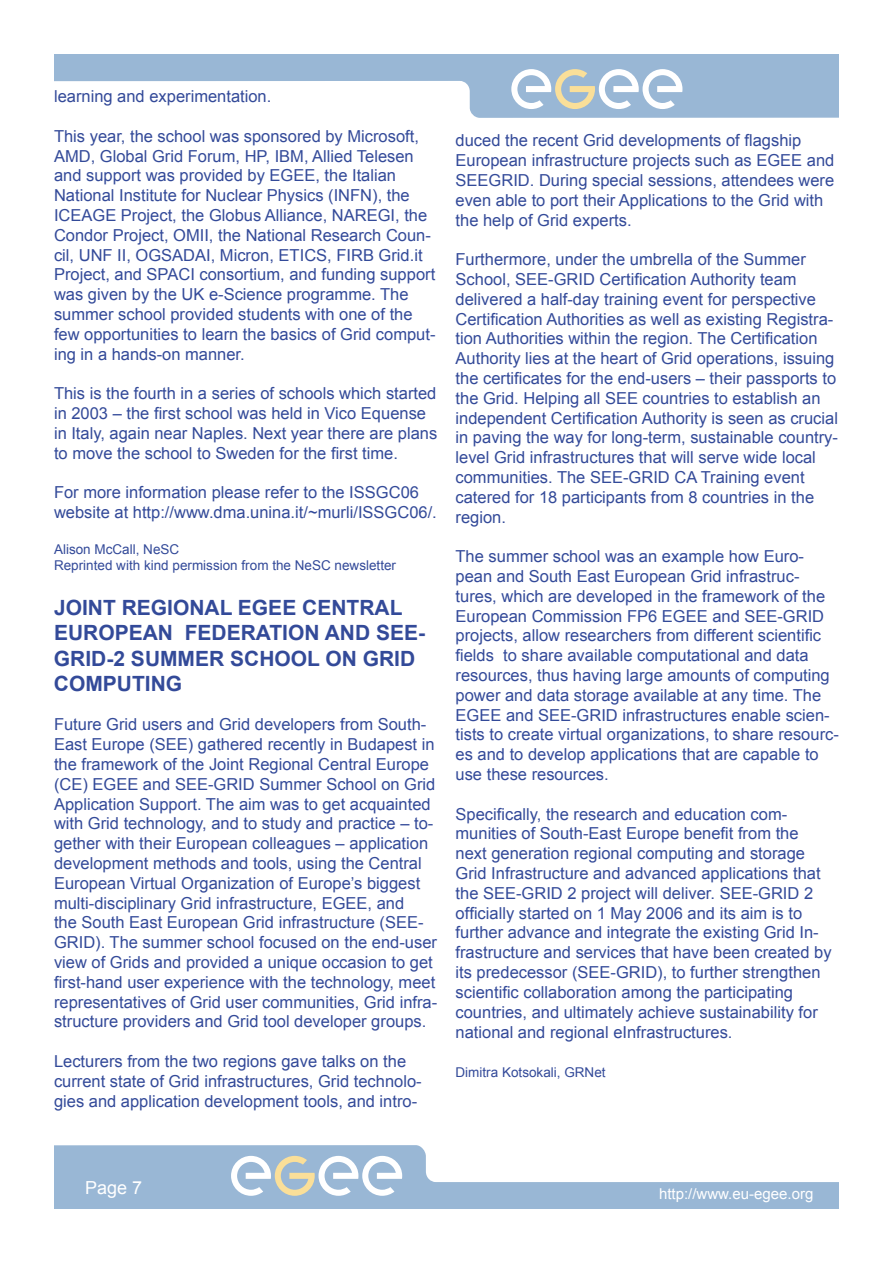
<style>
.page{position:relative;width:893px;height:1263px;background:#fff}
.page>*{position:absolute;margin:0;border:0;box-sizing:border-box;transform-origin:0 0}
.t1{font:700 21px/25.2px "Arial";color:#334a99}
.t2{font:18px "Arial";color:#fff}
.t3{font:16.5px/19.8px "Arial";color:#334a99}
.t4{font:15px "Arial";color:#fff}
.t5{font:13.5px/16.2px "Arial";color:#334a99}
</style>
<div class="page">
<svg style="left:54px;top:1145px;width:785px;height:64px;fill:#99b7d5"></svg>
<svg style="left:54px;top:54px;width:785px;height:64px;fill:#99b7d5"></svg>
<svg style="left:231px;top:1156px;width:171px;height:40px"></svg>
<svg style="left:511px;top:69px;width:171px;height:40px"></svg>
<p class="t3" style="left:54px;top:87px;width:219px">learning and experimentation.</p>
<p class="t3" style="left:54px;top:126px;width:383px">This year, the school was sponsored by Microsoft, AMD, Global Grid Forum, HP, IBM, Allied Telesen and support was provided by EGEE, the Italian National Institute for Nuclear Physics (INFN), the ICEAGE Project, the Globus Alliance, NAREGI, the Condor Project, OMII, the National Research Coun&shy;cil, UNF II, OGSADAI, Micron, ETICS, FIRB Grid.it Project, and SPACI consortium, and funding support was given by the UK e-Science programme. The summer school provided students with one of the few opportunities to learn the basics of Grid comput&shy;ing in a hands-on manner.</p>
<p class="t3" style="left:54px;top:384px;width:385px">This is the fourth in a series of schools which started in 2003 – the first school was held in Vico Equense in Italy, again near Naples. Next year there are plans to move the school to Sweden for the first time.</p>
<p class="t3" style="left:54px;top:483px;width:384px">For more information please refer to the ISSGC06 website at http://www.dma.unina.it/~murli/ISSGC06/.</p>
<p class="t5" style="left:54px;top:541px;width:344px">Alison McCall, NeSC<br>Reprinted with kind permission from the NeSC newsletter</p>
<p class="t1" style="left:54px;top:596px;width:264px">JOINT REGIONAL EGEE CENTR</p>
<p class="t1" style="left:374px;top:596px;width:27px">AL</p>
<p class="t1" style="left:54px;top:621px;width:16px">EURO</p>
<p class="t1" style="left:115px;top:621px;width:85px">PEAN FEDER</p>
<p class="t1" style="left:256px;top:621px;width:27px">ATION</p>
<p class="t1" style="left:54px;top:621px;width:373px;text-indent:271px">AND SEE-<br>GRID-2 SUMMER SCHOOL ON GRID<br>COMPUTING</p>
<p class="t3" style="left:54px;top:715px;width:385px">Future Grid users and Grid developers from South-East Europe (SEE) gathered recently in Budapest in the framework of the Joint Regional Central Europe (CE) EGEE and SEE-GRID Summer School on Grid Application Support. The aim was to get acquainted with Grid technology, and to study and practice – to&shy;gether with their European colleagues – application development methods and tools, using the Central European Virtual Organization of Europe’s biggest multi-disciplinary Grid infrastructure, EGEE, and<br>the South East European Grid infrastructure (SEE-GRID). The summer school focused on the end-user view of Grids and provided a unique occasion to get first-hand user experience with the technology, meet representatives of Grid user communities, Grid infra&shy;structure providers and Grid tool developer groups.</p>
<p class="t3" style="left:54px;top:1051px;width:369px">Lecturers from the two regions gave talks on the current state of Grid infrastructures, Grid technolo&shy;gies and application development tools, and intro-</p>
<p class="t3" style="left:456px;top:131px;width:380px">duced the recent Grid developments of flagship European infrastructure projects such as EGEE and SEEGRID. During special sessions, attendees were even able to port their Applications to the Grid with the help of Grid experts.</p>
<p class="t3" style="left:456px;top:250px;width:384px">Furthermore, under the umbrella of the Summer School, SEE-GRID Certification Authority team delivered a half-day training event for perspective Certification Authorities as well as existing Registra&shy;tion Authorities within the region. The Certification Authority lies at the heart of Grid operations, issuing the certificates for the end-users – their passports to the Grid. Helping all SEE countries to establish an independent Certification Authority is seen as crucial in paving the way for long-term, sustainable country&shy;level Grid infrastructures that will serve wide local communities. The SEE-GRID CA Training event catered for 18 participants from 8 countries in the region.</p>
<p class="t3" style="left:456px;top:547px;width:385px">The summer school was an example how Euro&shy;pean and South East European Grid infrastruc&shy;tures, which are developed in the framework of the European Commission FP6 EGEE and SEE-GRID projects, allow researchers from different scientific fields to share available computational and data resources, thus having large amounts of computing power and data storage available at any time. The EGEE and SEE-GRID infrastructures enable scien&shy;tists to create virtual organizations, to share resourc&shy;es and to develop applications that are capable to use these resources.</p>
<p class="t3" style="left:456px;top:804px;width:378px">Specifically, the research and education com&shy;munities of South-East Europe benefit from the next generation regional computing and storage Grid Infrastructure and advanced applications that the SEE-GRID 2 project will deliver. SEE-GRID 2 officially started on 1 May 2006 and its aim is to further advance and integrate the existing Grid In&shy;frastructure and services that have been created by its predecessor (SEE-GRID), to further strengthen scientific collaboration among the participating countries, and ultimately achieve sustainability for national and regional eInfrastructures.</p>
<p class="t5" style="left:456px;top:1064px;width:152px">Dimitra Kotsokali, GRNet</p>
<p class="t2" style="left:85px;top:1176px;width:44px">Page</p>
<p class="t4" style="left:659px;top:1184px;width:156px">http://www.eu-egee.org</p>
</div>
